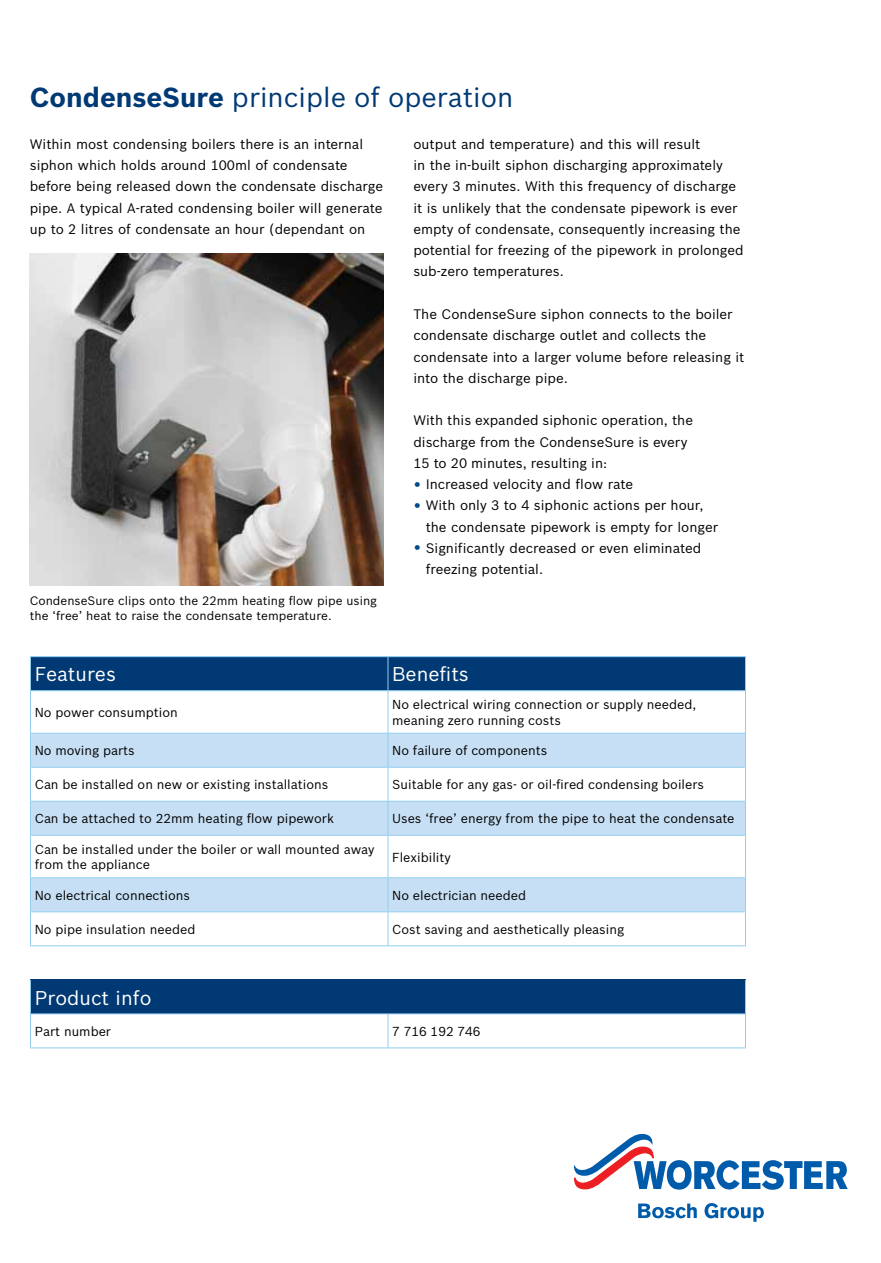
<style>
.page{position:relative;width:881px;height:1263px;background:#fff}
.page>*{position:absolute;margin:0;border:0;box-sizing:border-box;transform-origin:0 0}
.t1{font:27px "Bosch Sans";color:#003974}
.t2{font:19.5px "Bosch Sans";color:#fff}
.t3{font:13.5px/21.3px "Bosch Sans";color:#000}
.t4{font:12.75px/15.3px "Bosch Sans";color:#000}
.t5{font:12px/15px "Bosch Sans";color:#000}
.s1{font-weight:700}
.s2{font-size:19.5px;color:#004a8f}
</style>
<div class="page">
<svg style="left:574px;top:1133px;width:273px;height:57px"></svg>
<svg style="left:638px;top:1203px;width:58px;height:15px"></svg>
<svg style="left:704px;top:1203px;width:59px;height:19px"></svg>
<div style="left:31px;top:657px;width:713px;height:33px;background:#003974"></div>
<svg style="left:31px;top:734px;width:713px;height:101px;fill:#c7dff4"></svg>
<svg style="left:30px;top:836px;width:715px;height:211px"></svg>
<div style="left:30px;top:980px;width:715px;height:34px;background:#003974"></div>
<hr style="left:30px;top:656px;width:358px;height:1px;background:#90cef0">
<hr style="left:30px;top:657px;width:1px;height:33px;background:#90cef0">
<hr style="left:388px;top:656px;width:357px;height:1px;background:#90cef0">
<hr style="left:387px;top:657px;width:1px;height:33px;background:#90cef0">
<hr style="left:744px;top:657px;width:1px;height:33px;background:#90cef0">
<hr style="left:30px;top:690px;width:358px;height:1px;background:#90cef0">
<hr style="left:30px;top:691px;width:1px;height:42px;background:#90cef0">
<hr style="left:388px;top:690px;width:357px;height:1px;background:#90cef0">
<hr style="left:387px;top:691px;width:1px;height:42px;background:#90cef0">
<hr style="left:744px;top:691px;width:1px;height:42px;background:#90cef0">
<hr style="left:30px;top:768px;width:1px;height:33px;background:#90cef0">
<hr style="left:387px;top:768px;width:1px;height:33px;background:#90cef0">
<hr style="left:744px;top:768px;width:1px;height:33px;background:#90cef0">
<hr style="left:30px;top:801px;width:358px;height:1px;background:#90cef0">
<hr style="left:30px;top:802px;width:1px;height:33px;background:#90cef0">
<hr style="left:388px;top:801px;width:357px;height:1px;background:#90cef0">
<hr style="left:387px;top:802px;width:1px;height:33px;background:#90cef0">
<hr style="left:744px;top:802px;width:1px;height:33px;background:#90cef0">
<hr style="left:30px;top:835px;width:358px;height:1px;background:#90cef0">
<hr style="left:30px;top:836px;width:1px;height:41px;background:#90cef0">
<hr style="left:388px;top:835px;width:357px;height:1px;background:#90cef0">
<hr style="left:387px;top:836px;width:1px;height:41px;background:#90cef0">
<hr style="left:744px;top:836px;width:1px;height:41px;background:#90cef0">
<hr style="left:30px;top:877px;width:358px;height:1px;background:#90cef0">
<hr style="left:30px;top:878px;width:1px;height:33px;background:#90cef0">
<hr style="left:388px;top:877px;width:357px;height:1px;background:#90cef0">
<hr style="left:387px;top:878px;width:1px;height:33px;background:#90cef0">
<hr style="left:744px;top:878px;width:1px;height:33px;background:#90cef0">
<hr style="left:30px;top:911px;width:358px;height:1px;background:#90cef0">
<hr style="left:30px;top:912px;width:1px;height:33px;background:#90cef0">
<hr style="left:388px;top:911px;width:357px;height:1px;background:#90cef0">
<hr style="left:387px;top:912px;width:1px;height:33px;background:#90cef0">
<hr style="left:744px;top:912px;width:1px;height:33px;background:#90cef0">
<hr style="left:30px;top:980px;width:1px;height:33px;background:#90cef0">
<hr style="left:744px;top:980px;width:1px;height:33px;background:#90cef0">
<hr style="left:30px;top:1013px;width:358px;height:1px;background:#90cef0">
<hr style="left:30px;top:1014px;width:1px;height:33px;background:#90cef0">
<hr style="left:388px;top:1013px;width:357px;height:1px;background:#90cef0">
<hr style="left:387px;top:1014px;width:1px;height:33px;background:#90cef0">
<hr style="left:744px;top:1014px;width:1px;height:33px;background:#90cef0">
<hr style="left:30px;top:1047px;width:358px;height:1px;background:#90cef0">
<hr style="left:388px;top:1047px;width:357px;height:1px;background:#90cef0">
<hr style="left:30px;top:733px;width:358px;height:1px;background:#90cef0">
<hr style="left:30px;top:734px;width:1px;height:33px;background:#90cef0">
<hr style="left:388px;top:733px;width:357px;height:1px;background:#90cef0">
<hr style="left:387px;top:734px;width:1px;height:33px;background:#90cef0">
<hr style="left:744px;top:734px;width:1px;height:33px;background:#90cef0">
<hr style="left:30px;top:767px;width:358px;height:1px;background:#90cef0">
<hr style="left:388px;top:767px;width:357px;height:1px;background:#90cef0">
<hr style="left:30px;top:945px;width:358px;height:1px;background:#90cef0">
<hr style="left:388px;top:945px;width:357px;height:1px;background:#90cef0">
<img style="left:30px;top:253px;width:353px;height:332px">
<h1 class="t1" style="left:30px;top:80px;width:485px"><span class="s1">CondenseSure</span> principle of operation</h1>
<p class="t3" style="left:30px;top:133px;width:355px">Within most condensing boilers there is an internal siphon which holds around 100ml of condensate before being released down the condensate discharge pipe. A typical A-rated condensing boiler will generate up to 2 litres of condensate an hour (dependant on</p>
<p class="t3" style="left:413px;top:133px;width:331px">output and temperature) and this will result<br>in the in-built siphon discharging approximately every 3 minutes. With this frequency of discharge it is unlikely that the condensate pipework is ever empty of condensate, consequently increasing the potential for freezing of the pipework in prolonged sub-zero temperatures.</p>
<p class="t3" style="left:413px;top:303px;width:332px">The CondenseSure siphon connects to the boiler condensate discharge outlet and collects the condensate into a larger volume before releasing it into the discharge pipe.</p>
<p class="t3" style="left:413px;top:409px;width:281px">With this expanded siphonic operation, the discharge from the CondenseSure is every<br>15 to 20 minutes, resulting in:</p>
<p class="t3" style="left:413px;top:473px;width:221px"><span class="s2">•</span> Increased velocity and flow rate</p>
<p class="t3" style="left:425px;top:494px;width:294px;text-indent:-12px"><span class="s2">•</span> With only 3 to 4 siphonic actions per hour, the condensate pipework is empty for longer</p>
<p class="t3" style="left:425px;top:537px;width:277px;text-indent:-12px"><span class="s2">•</span> Significantly decreased or even eliminated freezing potential.</p>
<p class="t5" style="left:30px;top:593px;width:348px">CondenseSure clips onto the 22mm heating flow pipe using the ‘free’ heat to raise the condensate temperature.</p>
<h2 class="t2" style="left:35px;top:662px;width:83px">Features</h2>
<h2 class="t2" style="left:392px;top:662px;width:78px">Benefits</h2>
<p class="t4" style="left:35px;top:704px;width:144px">No power consumption</p>
<p class="t4" style="left:392px;top:697px;width:305px">No electrical wiring connection or supply needed, meaning zero running costs</p>
<p class="t4" style="left:35px;top:743px;width:101px">No moving parts</p>
<p class="t4" style="left:392px;top:743px;width:156px">No failure of components</p>
<p class="t4" style="left:35px;top:777px;width:295px">Can be installed on new or existing installations</p>
<p class="t4" style="left:392px;top:777px;width:313px">Suitable for any gas- or oil-fired condensing boilers</p>
<p class="t4" style="left:35px;top:811px;width:301px">Can be attached to 22mm heating flow pipework</p>
<p class="t4" style="left:392px;top:811px;width:343px">Uses ‘free’ energy from the pipe to heat the condensate</p>
<p class="t4" style="left:35px;top:841px;width:341px">Can be installed under the boiler or wall mounted away from the appliance</p>
<p class="t4" style="left:392px;top:849px;width:60px">Flexibility</p>
<p class="t4" style="left:35px;top:887px;width:157px">No electrical connections</p>
<p class="t4" style="left:392px;top:887px;width:135px">No electrician needed</p>
<p class="t4" style="left:35px;top:921px;width:162px">No pipe insulation needed</p>
<p class="t4" style="left:392px;top:921px;width:233px">Cost saving and aesthetically pleasing</p>
<h2 class="t2" style="left:35px;top:985px;width:118px">Product info</h2>
<p class="t4" style="left:35px;top:1023px;width:78px">Part number</p>
<p class="t4" style="left:392px;top:1023px;width:90px">7 716 192 746</p>
</div>
